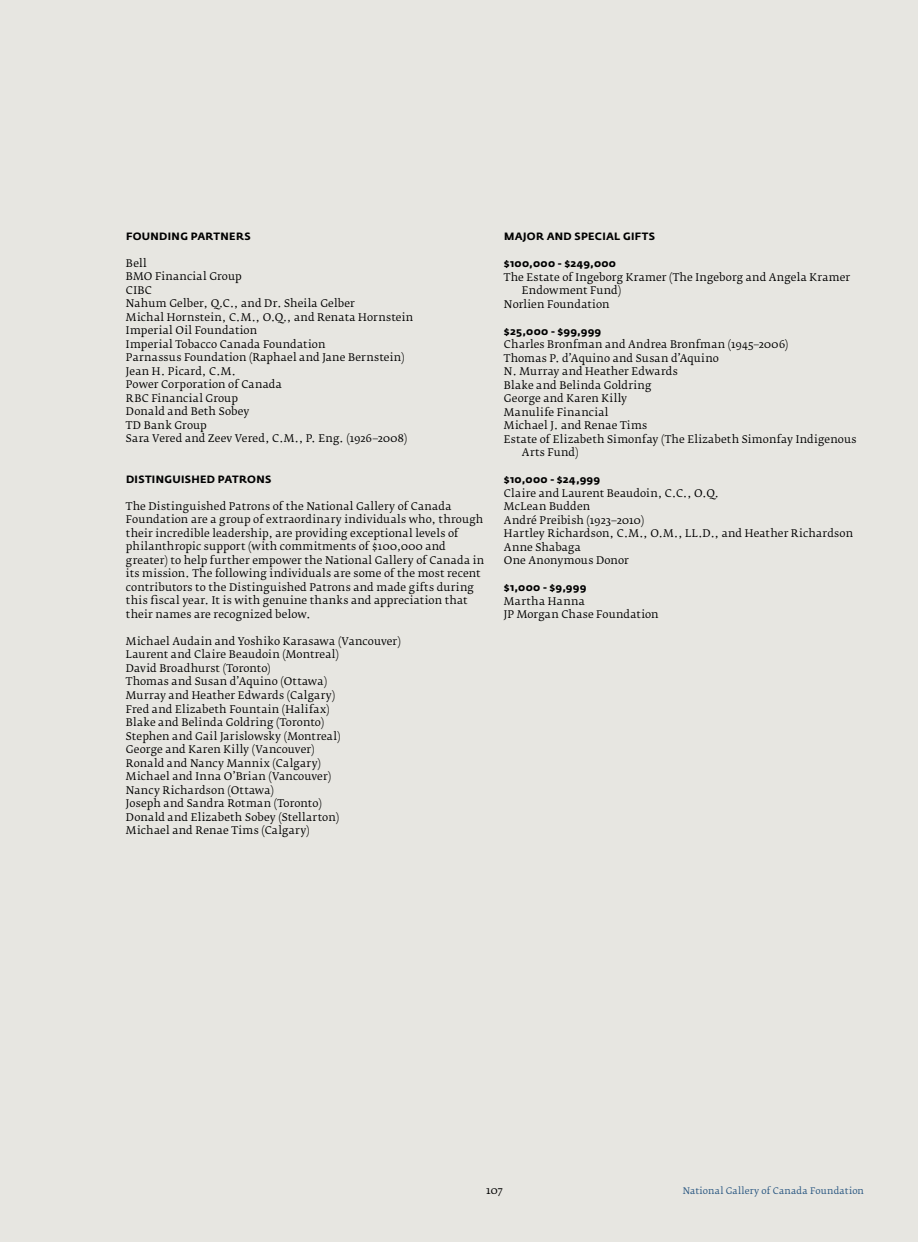
<style>
.page{position:relative;width:918px;height:1242px;background:#e7e6e1}
.page>*{position:absolute;margin:0;border:0;box-sizing:border-box;transform-origin:0 0}
.t1{font:10.5px/13.5px "Fedra Serif B";letter-spacing:.015em;color:#000}
.t2{font:700 10.5px "Fedra Sans Std";letter-spacing:.03em;color:#000}
.t3{font:9px "Fedra Serif B";letter-spacing:.025em;color:#275580}
</style>
<div class="page">
<p class="t2" style="left:126px;top:230px;width:126px">FOUNDING PARTNERS</p>
<p class="t1" style="left:126px;top:257px;width:289px">Bell<br>BMO Financial Group<br>CIBC<br>Nahum Gelber, Q.C., and Dr. Sheila Gelber<br>Michal Hornstein, C.M., O.Q., and Renata Hornstein<br>Imperial Oil Foundation<br>Imperial Tobacco Canada Foundation<br>Parnassus Foundation (Raphael and Jane Bernstein)<br>Jean H. Picard, C.M.<br>Power Corporation of Canada<br>RBC Financial Group<br>Donald and Beth Sobey<br>TD Bank Group<br>Sara Vered and Zeev Vered, C.M., P. Eng. (1926–2008)</p>
<p class="t2" style="left:126px;top:473px;width:16px">DISTIN</p>
<p class="t2" style="left:164px;top:473px;width:16px">GUISHED</p>
<p class="t2" style="left:218px;top:473px;width:16px">PATRONS</p>
<p class="t1" style="left:126px;top:500px;width:360px">The Distinguished Patrons of the National Gallery of Canada Foundation are a group of extraordinary individuals who, through their incredible leadership, are providing exceptional levels of philanthropic support (with commitments of $100,000 and greater) to help further empower the National Gallery of Canada in its mission. The following individuals are some of the most recent contributors to the Distinguished Patrons and made gifts during this fiscal year. It is with genuine thanks and appreciation that their names are recognized below.</p>
<p class="t1" style="left:126px;top:635px;width:276px">Michael Audain and Yoshiko Karasawa (Vancouver)<br>Laurent and Claire Beaudoin (Montreal)<br>David Broadhurst (Toronto)<br>Thomas and Susan d’Aquino (Ottawa)<br>Murray and Heather Edwards (Calgary)<br>Fred and Elizabeth Fountain (Halifax)<br>Blake and Belinda Goldring (Toronto)<br>Stephen and Gail Jarislowsky (Montreal)<br>George and Karen Killy (Vancouver)<br>Ronald and Nancy Mannix (Calgary)<br>Michael and Inna O’Brian (Vancouver)<br>Nancy Richardson (Ottawa)<br>Joseph and Sandra Rotman (Toronto)<br>Donald and Elizabeth Sobey (Stellarton)<br>Michael and Renae Tims (Calgary)</p>
<p class="t2" style="left:504px;top:230px;width:153px">MAJOR AND SPECIAL GIFTS</p>
<p class="t2" style="left:504px;top:257px;width:114px">$100,000 - $249,000</p>
<p class="t1" style="left:504px;top:270px;width:348px">The Estate of Ingeborg Kramer (The Ingeborg and Angela Kramer</p>
<p class="t1" style="left:522px;top:284px;width:101px">Endowment Fund)</p>
<p class="t1" style="left:504px;top:297px;width:107px">Norlien Foundation</p>
<p class="t2" style="left:504px;top:324px;width:99px">$25,000 - $99,999</p>
<p class="t1" style="left:504px;top:338px;width:286px">Charles Bronfman and Andrea Bronfman (1945–2006)</p>
<p class="t1" style="left:504px;top:351px;width:216px">Thomas P. d’Aquino and Susan d’Aquino</p>
<p class="t1" style="left:504px;top:365px;width:175px">N. Murray and Heather Edwards</p>
<p class="t1" style="left:504px;top:378px;width:149px">Blake and Belinda Goldring</p>
<p class="t1" style="left:504px;top:392px;width:125px">George and Karen Killy</p>
<p class="t1" style="left:504px;top:405px;width:106px">Manulife Financial</p>
<p class="t1" style="left:504px;top:419px;width:145px">Michael J. and Renae Tims</p>
<p class="t1" style="left:504px;top:432px;width:354px">Estate of Elizabeth Simonfay (The Elizabeth Simonfay Indigenous</p>
<p class="t1" style="left:522px;top:446px;width:58px">Arts Fund)</p>
<p class="t2" style="left:504px;top:473px;width:97px">$10,000 - $24,999</p>
<p class="t1" style="left:504px;top:486px;width:351px">Claire and Laurent Beaudoin, C.C., O.Q.<br>McLean Budden<br>André Preibish (1923–2010)<br>Hartley Richardson, C.M., O.M., LL.D., and Heather Richardson<br>Anne Shabaga<br>One Anonymous Donor</p>
<p class="t2" style="left:504px;top:581px;width:84px">$1,000 - $9,999</p>
<p class="t1" style="left:504px;top:594px;width:156px">Martha Hanna<br>JP Morgan Chase Foundation</p>
<p class="t1" style="left:486px;top:1184px;width:18px">107</p>
<p class="t3" style="left:683px;top:1186px;width:183px">National Gallery of Canada Foundation</p>
<p class="t3" style="left:798px;top:1186px;width:67px">Runni g T tle</p>
</div>
